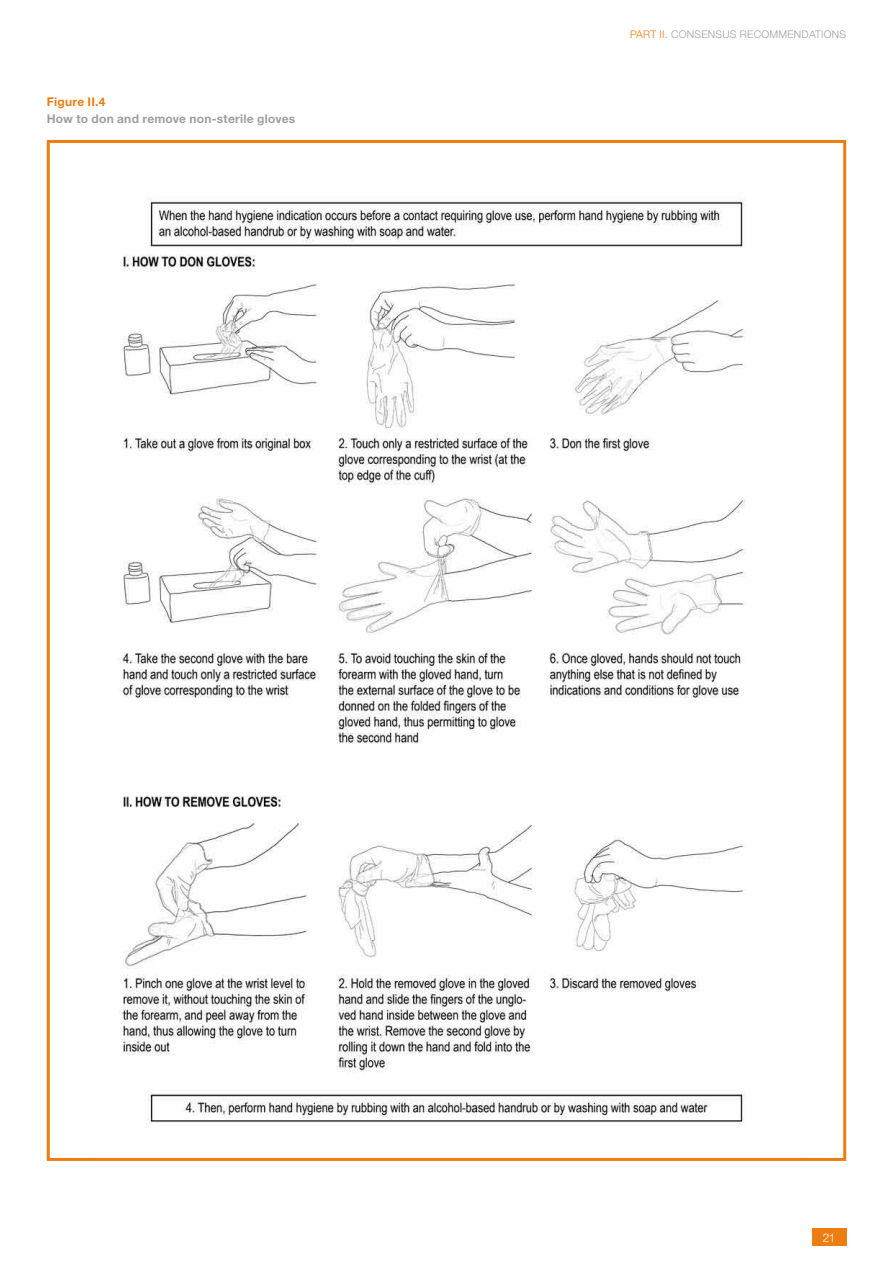
<style>
.page{position:relative;width:893px;height:1263px;background:#fff}
.page>*{position:absolute;margin:0;border:0;box-sizing:border-box;transform-origin:0 0}
.t1{font:700 12px "Helvetica Neue";letter-spacing:.02em;color:#9c9e9f}
.t2{font:700 12px "Helvetica Neue";letter-spacing:.02em;color:#ee7d11}
.t3{font:300 12px "Helvetica Neue";color:#fff}
.t4{font:300 10.5px "Helvetica Neue";letter-spacing:.025em;color:#9c9e9f}
.s1{color:#ee7d11}
</style>
<div class="page">
<div style="left:812px;top:1229px;width:34px;height:17px;background:#ee7d11"></div>
<img style="left:120px;top:197px;width:626px;height:927px">
<p class="t2" style="left:47px;top:98px;width:60px">Figure II.4</p>
<p class="t1" style="left:47px;top:115px;width:250px">How to don and remove non-sterile gloves</p>
<p class="t4" style="left:630px;top:31px;width:218px"><span class="s1">PART II.</span> CONSENSUS RECOMMENDATIONS</p>
<p class="t3" style="left:823px;top:1233px;width:14px">21</p>
</div>
